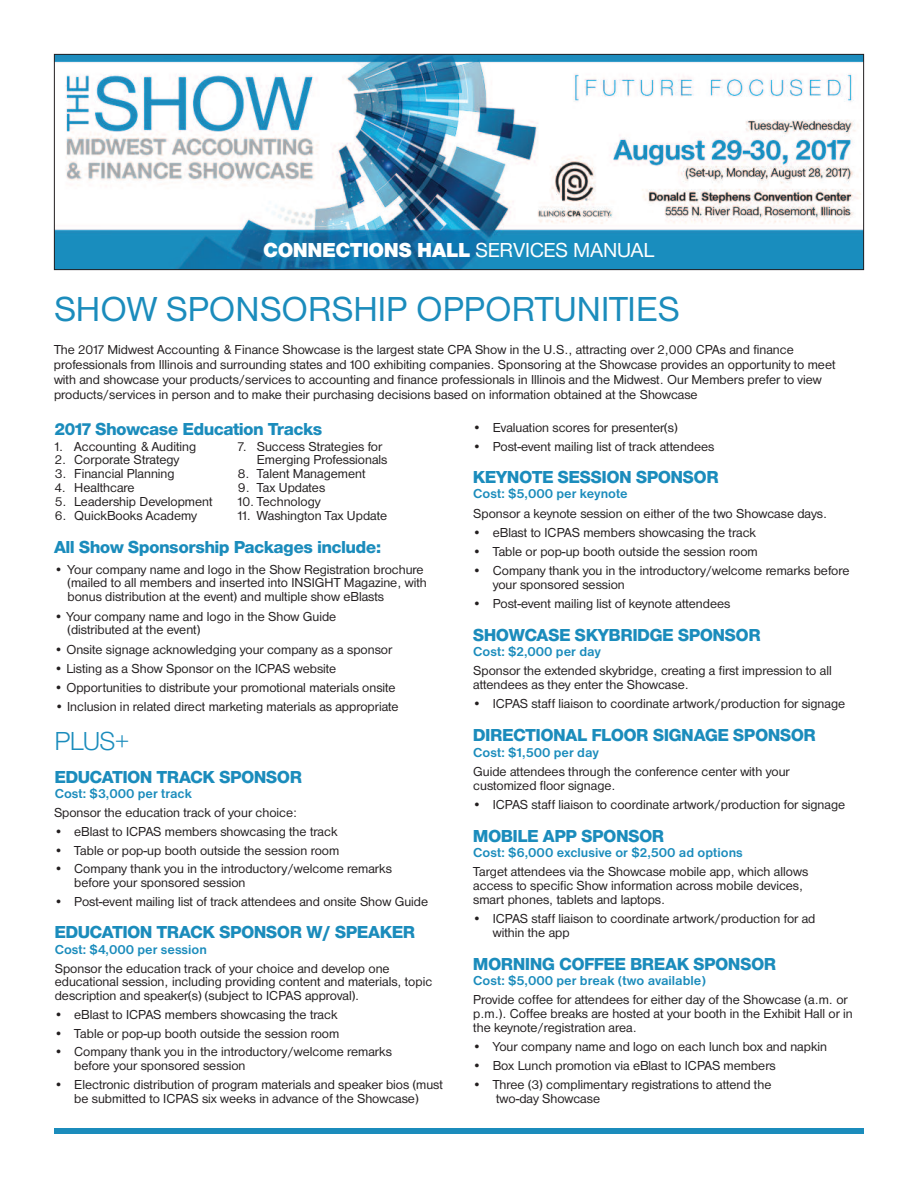
<style>
.page{position:relative;width:918px;height:1188px;background:#fff}
.page>*{position:absolute;margin:0;border:0;box-sizing:border-box;transform-origin:0 0}
.t1{font:36px "Nimbus San D";color:#1b8cbc}
.t2{font:27px "Nimbus San Nov D";color:#1b8cbc}
.t3{font:21px "Nimbus San Nov D Blac";letter-spacing:.01em;color:#fff}
.t4{font:18px "Nimbus San Nov D Heav";color:#1b8cbc}
.t5{font:13.5px/13.8px "Nimbus San D";color:#231f20}
.t6{font:700 13.5px "Nimbus San D";color:#1b8cbc}
.s1{font-family:"Nimbus San Nov D";font-weight:500}
</style>
<div class="page">
<div style="left:54px;top:1128px;width:810px;height:6px;background:#1b8cbc"></div>
<img style="left:56px;top:56px;width:806px;height:212px">
<div style="left:54px;top:54px;width:810px;height:216px;border:1px solid #231f20"></div>
<h3 class="t3" style="left:264px;top:237px;width:392px">CONNECTIONS HALL <span class="s1">SERVICES MANUAL</span></h3>
<h1 class="t1" style="left:54px;top:287px;width:627px">SHOW SPONSORSHIP OPPORTUNITIES</h1>
<p class="t5" style="left:54px;top:342px;width:783px;line-height:15px">The 2017 Midwest Accounting &amp; Finance Showcase is the largest state CPA Show in the U.S., attracting over 2,000 CPAs and finance professionals from Illinois and surrounding states and 100 exhibiting companies. Sponsoring at the Showcase provides an opportunity to meet with and showcase your products/services to accounting and finance professionals in Illinois and the Midwest. Our Members prefer to view products/services in person and to make their purchasing decisions based on information obtained at the Showcase</p>
<h3 class="t4" style="left:55px;top:418px;width:269px">2017 Showcase Education Tracks</h3>
<p class="t5" style="left:55px;top:439px;width:143px">1. Accounting &amp; Auditing</p>
<p class="t5" style="left:238px;top:439px;width:146px">7. Success Strategies for</p>
<p class="t5" style="left:55px;top:453px;width:126px">2. Corporate Strategy</p>
<p class="t5" style="left:257px;top:453px;width:132px">Emerging Professionals</p>
<p class="t5" style="left:55px;top:467px;width:121px">3. Financial Planning</p>
<p class="t5" style="left:238px;top:467px;width:129px">8. Talent Management</p>
<p class="t5" style="left:55px;top:481px;width:81px">4. Healthcare</p>
<p class="t5" style="left:238px;top:481px;width:89px">9. Tax Updates</p>
<p class="t5" style="left:55px;top:494px;width:159px">5. Leadership Development</p>
<p class="t5" style="left:238px;top:494px;width:84px">10. Technology</p>
<p class="t5" style="left:55px;top:508px;width:144px">6. QuickBooks Academy</p>
<p class="t5" style="left:238px;top:508px;width:151px">11. Washington Tax Update</p>
<h3 class="t4" style="left:54px;top:536px;width:328px">All Show Sponsorship Packages include:</h3>
<p class="t5" style="left:68px;top:562px;width:361px;text-indent:-14px">• Your company name and logo in the Show Registration brochure (mailed to all members and inserted into INSIGHT Magazine, with bonus distribution at the event) and multiple show eBlasts</p>
<p class="t5" style="left:68px;top:609px;width:270px;text-indent:-14px">• Your company name and logo in the Show Guide (distributed at the event)</p>
<p class="t5" style="left:54px;top:642px;width:340px">• Onsite signage acknowledging your company as a sponsor</p>
<p class="t5" style="left:54px;top:661px;width:284px">• Listing as a Show Sponsor on the ICPAS website</p>
<p class="t5" style="left:54px;top:681px;width:343px">• Opportunities to distribute your promotional materials onsite</p>
<p class="t5" style="left:55px;top:700px;width:345px">• Inclusion in related direct marketing materials as appropriate</p>
<h2 class="t2" style="left:55px;top:725px;width:76px">PLUS+</h2>
<h3 class="t4" style="left:55px;top:766px;width:249px">EDUCATION TRACK SPONSOR</h3>
<p class="t6" style="left:55px;top:785px;width:139px">Cost: $3,000 per track</p>
<p class="t5" style="left:54px;top:806px;width:245px">Sponsor the education track of your choice:</p>
<p class="t5" style="left:54px;top:824px;width:285px">• eBlast to ICPAS members showcasing the track</p>
<p class="t5" style="left:54px;top:843px;width:287px">• Table or pop-up booth outside the session room</p>
<p class="t5" style="left:74px;top:862px;width:319px;text-indent:-20px">• Company thank you in the introductory/welcome remarks before your sponsored session</p>
<p class="t5" style="left:54px;top:894px;width:376px">• Post-event mailing list of track attendees and onsite Show Guide</p>
<h3 class="t4" style="left:55px;top:922px;width:362px">EDUCATION TRACK SPONSOR W/ SPEAKER</h3>
<p class="t6" style="left:55px;top:941px;width:154px">Cost: $4,000 per session</p>
<p class="t5" style="left:55px;top:961px;width:379px">Sponsor the education track of your choice and develop one educational session, including providing content and materials, topic description and speaker(s) (subject to ICPAS approval).</p>
<p class="t5" style="left:54px;top:1007px;width:285px">• eBlast to ICPAS members showcasing the track</p>
<p class="t5" style="left:54px;top:1026px;width:287px">• Table or pop-up booth outside the session room</p>
<p class="t5" style="left:74px;top:1045px;width:319px;text-indent:-20px">• Company thank you in the introductory/welcome remarks before your sponsored session</p>
<p class="t5" style="left:54px;top:1077px;width:391px;text-align:center">• Electronic distribution of program materials and speaker bios (must be submitted to ICPAS six weeks in advance of the Showcase)</p>
<p class="t5" style="left:473px;top:421px;width:207px">• Evaluation scores for presenter(s)</p>
<p class="t5" style="left:473px;top:439px;width:243px">• Post-event mailing list of track attendees</p>
<h3 class="t4" style="left:473px;top:466px;width:247px">KEYNOTE SESSION SPONSOR</h3>
<p class="t6" style="left:473px;top:486px;width:156px">Cost: $5,000 per keynote</p>
<p class="t5" style="left:473px;top:506px;width:355px">Sponsor a keynote session on either of the two Showcase days.</p>
<p class="t5" style="left:472px;top:525px;width:285px">• eBlast to ICPAS members showcasing the track</p>
<p class="t5" style="left:472px;top:544px;width:287px">• Table or pop-up booth outside the session room</p>
<p class="t5" style="left:493px;top:564px;width:358px;text-indent:-20px">• Company thank you in the introductory/welcome remarks before your sponsored session</p>
<p class="t5" style="left:472px;top:597px;width:259px">• Post-event mailing list of keynote attendees</p>
<h3 class="t4" style="left:473px;top:624px;width:289px">SHOWCASE SKYBRIDGE SPONSOR</h3>
<p class="t6" style="left:473px;top:644px;width:129px">Cost: $2,000 per day</p>
<p class="t5" style="left:473px;top:664px;width:360px">Sponsor the extended skybridge, creating a first impression to all attendees as they enter the Showcase.</p>
<p class="t5" style="left:472px;top:697px;width:374px">• ICPAS staff liaison to coordinate artwork/production for signage</p>
<h3 class="t4" style="left:473px;top:725px;width:344px">DIRECTIONAL FLOOR SIGNAGE SPONSOR</h3>
<p class="t6" style="left:473px;top:744px;width:127px">Cost: $1,500 per day</p>
<p class="t5" style="left:473px;top:764px;width:318px">Guide attendees through the conference center with your customized floor signage.</p>
<p class="t5" style="left:472px;top:797px;width:374px">• ICPAS staff liaison to coordinate artwork/production for signage</p>
<h3 class="t4" style="left:473px;top:825px;width:192px">MOBILE APP SPONSOR</h3>
<p class="t6" style="left:473px;top:844px;width:271px">Cost: $6,000 exclusive or $2,500 ad options</p>
<p class="t5" style="left:473px;top:865px;width:336px">Target attendees via the Showcase mobile app, which allows access to specific Show information across mobile devices, smart phones, tablets and laptops.</p>
<p class="t5" style="left:493px;top:911px;width:324px;text-indent:-20px">• ICPAS staff liaison to coordinate artwork/production for ad within the app</p>
<h3 class="t4" style="left:473px;top:953px;width:304px">MORNING COFFEE BREAK SPONSOR</h3>
<p class="t6" style="left:473px;top:972px;width:234px">Cost: $5,000 per break (two available)</p>
<p class="t5" style="left:473px;top:992px;width:381px">Provide coffee for attendees for either day of the Showcase (a.m. or p.m.). Coffee breaks are hosted at your booth in the Exhibit Hall or in the keynote/registration area.</p>
<p class="t5" style="left:472px;top:1039px;width:356px">• Your company name and logo on each lunch box and napkin</p>
<p class="t5" style="left:472px;top:1058px;width:305px">• Box Lunch promotion via eBlast to ICPAS members</p>
<p class="t5" style="left:496px;top:1077px;width:277px;text-indent:-24px">• Three (3) complimentary registrations to attend the two-day Showcase</p>
</div>
